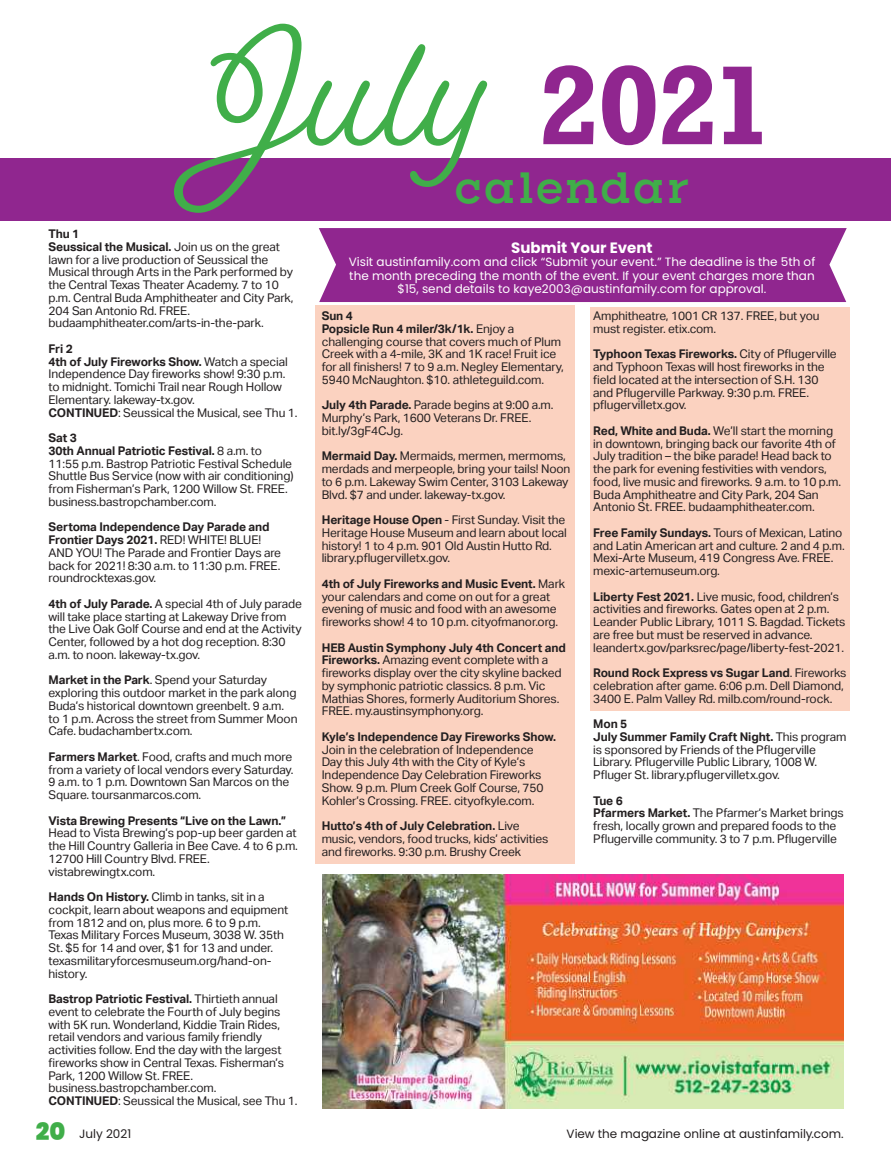
<style>
.page{position:relative;width:891px;height:1161px;background:#fff}
.page>*{position:absolute;margin:0;border:0;box-sizing:border-box;transform-origin:0 0}
.t1{font:153.9px "Fairwater Script";color:#40ae49}
.t2{font:700 114.15px "Rockwell";color:#90268f}
.t3{font:600 44.25px "Henderson Slab Basic";color:#40ae49}
.t4{font:700 15px "Poppins";color:#fff}
.t5{font:12px/12.8px "Aktiv Grotesk";letter-spacing:-.01em;color:#231f20}
.t6{font:12px/13.5px "Poppins";color:#fff;text-align:center}
.t7{font:700 12px "Aktiv Grotesk";letter-spacing:-.01em;color:#231f20}
.t8{font:12px "Poppins";color:#231f20}
.s1{font-weight:700}
.s2{font-weight:900;font-size:24px;color:#40ae49}
</style>
<div class="page">
<div style="left:590px;top:307px;width:259px;height:404px;background:#fbd2c0"></div>
<div style="left:316px;top:305px;width:259px;height:559px;background:#fbd2c0"></div>
<div style="left:0;top:158px;width:891px;height:63px;background:#90268f"></div>
<div style="left:319px;top:228px;width:528px;height:74px;background:#90268f"></div>
<img style="left:323px;top:875px;width:520px;height:234px">
<h1 class="t1" style="left:202px;top:1px;width:293px">July</h1>
<p class="t5" style="left:49px;top:228px;width:247px"><span class="s1">Thu 1<br>Seussical the Musical.</span> Join us on the great lawn for a live production of Seussical the Musical through Arts in the Park performed by the Central Texas Theater Academy. 7 to 10 p.m. Central Buda Amphitheater and City Park, 204 San Antonio Rd. FREE. budaamphitheater.com/arts-in-the-park.</p>
<p class="t5" style="left:49px;top:342px;width:250px"><span class="s1">Fri 2<br>4th of July Fireworks Show.</span> Watch a special Independence Day fireworks show! 9:30 p.m. to midnight. Tomichi Trail near Rough Hollow Elementary. lakeway-tx.gov.<br><span class="s1">CONTINUED</span>: Seussical the Musical, see Thu 1.</p>
<p class="t5" style="left:49px;top:432px;width:247px"><span class="s1">Sat 3<br>30th Annual Patriotic Festival.</span> 8 a.m. to 11:55 p.m. Bastrop Patriotic Festival Schedule Shuttle Bus Service (now with air conditioning) from Fisherman’s Park, 1200 Willow St. FREE. business.bastropchamber.com.</p>
<p class="t5" style="left:49px;top:521px;width:234px"><span class="s1">Sertoma Independence Day Parade and Frontier Days 2021.</span> RED! WHITE! BLUE!<br>AND YOU! The Parade and Frontier Days are back for 2021! 8:30 a.m. to 11:30 p.m. FREE. roundrocktexas.gov.</p>
<p class="t5" style="left:49px;top:597px;width:255px"><span class="s1">4th of July Parade.</span> A special 4th of July parade will take place starting at Lakeway Drive from the Live Oak Golf Course and end at the Activity Center, followed by a hot dog reception. 8:30 a.m. to noon. lakeway-tx.gov.</p>
<p class="t5" style="left:49px;top:674px;width:250px"><span class="s1">Market in the Park</span>. Spend your Saturday exploring this outdoor market in the park along Buda’s historical downtown greenbelt. 9 a.m. to 1 p.m. Across the street from Summer Moon Cafe. budachambertx.com.</p>
<p class="t5" style="left:49px;top:750px;width:246px"><span class="s1">Farmers Market</span>. Food, crafts and much more from a variety of local vendors every Saturday.<br>9 a.m. to 1 p.m. Downtown San Marcos on the Square. toursanmarcos.com.</p>
<p class="t7" style="left:49px;top:813px;width:239px">Vista Brewing Presents “Live on the Lawn.”</p>
<p class="t5" style="left:49px;top:827px;width:251px">Head to Vista Brewing’s pop-up beer garden at the Hill Country Galleria in Bee Cave. 4 to 6 p.m.<br>12700 Hill Country Blvd. FREE. vistabrewingtx.com.</p>
<p class="t5" style="left:49px;top:891px;width:241px"><span class="s1">Hands On History.</span> Climb in tanks, sit in a cockpit, learn about weapons and equipment from 1812 and on, plus more. 6 to 9 p.m.<br>Texas Military Forces Museum, 3038 W. 35th St. $5 for 14 and over, $1 for 13 and under. texasmilitaryforcesmuseum.org/hand-on&shy;history.</p>
<p class="t5" style="left:49px;top:993px;width:250px"><span class="s1">Bastrop Patriotic Festival.</span> Thirtieth annual event to celebrate the Fourth of July begins with 5K run. Wonderland, Kiddie Train Rides, retail vendors and various family friendly activities follow. End the day with the largest fireworks show in Central Texas. Fisherman’s Park, 1200 Willow St. FREE. business.bastropchamber.com.<br><span class="s1">CONTINUED</span>: Seussical the Musical, see Thu 1.</p>
<h2 class="t2" style="left:538px;top:37px;width:238px">2021</h2>
<h3 class="t3" style="left:453px;top:159px;width:237px">calendar</h3>
<p class="t4" style="left:511px;top:239px;width:143px">Submit Your Event</p>
<p class="t6" style="left:349px;top:255px;width:468px">Visit austinfamily.com and click “Submit your event.” The deadline is the 5th of the month preceding the month of the event. If your event charges more than $15, send details to kaye2003@austinfamily.com for approval.</p>
<p class="t5" style="left:593px;top:310px;width:228px">Amphitheatre, 1001 CR 137. FREE, but you must register. etix.com.</p>
<p class="t5" style="left:593px;top:348px;width:245px"><span class="s1">Typhoon Texas Fireworks.</span> City of Pflugerville and Typhoon Texas will host fireworks in the field located at the intersection of S.H. 130 and Pflugerville Parkway. 9:30 p.m. FREE. pflugervilletx.gov.</p>
<p class="t5" style="left:593px;top:424px;width:249px"><span class="s1">Red, White and Buda.</span> We’ll start the morning in downtown, bringing back our favorite 4th of July tradition – the bike parade! Head back to the park for evening festivities with vendors, food, live music and fireworks. 9 a.m. to 10 p.m.<br>Buda Amphitheatre and City Park, 204 San Antonio St. FREE. budaamphitheater.com.</p>
<p class="t5" style="left:593px;top:526px;width:253px"><span class="s1">Free Family Sundays.</span> Tours of Mexican, Latino and Latin American art and culture. 2 and 4 p.m.<br>Mexi-Arte Museum, 419 Congress Ave. FREE. mexic-artemuseum.org.</p>
<p class="t5" style="left:593px;top:590px;width:254px"><span class="s1">Liberty Fest 2021.</span> Live music, food, children’s activities and fireworks. Gates open at 2 p.m.<br>Leander Public Library, 1011 S. Bagdad. Tickets are free but must be reserved in advance. leandertx.gov/parksrec/page/liberty-fest-2021.</p>
<p class="t5" style="left:593px;top:667px;width:255px"><span class="s1">Round Rock Express vs Sugar Land</span>. Fireworks celebration after game. 6:06 p.m. Dell Diamond,<br>3400 E. Palm Valley Rd. milb.com/round-rock.</p>
<p class="t5" style="left:593px;top:718px;width:255px"><span class="s1">Mon 5<br>July Summer Family Craft Night.</span> This program is sponsored by Friends of the Pflugerville Library. Pflugerville Public Library, 1008 W.<br>Pfluger St. library.pflugervilletx.gov.</p>
<p class="t5" style="left:593px;top:794px;width:252px"><span class="s1">Tue 6<br>Pfarmers Market.</span> The Pfarmer’s Market brings fresh, locally grown and prepared foods to the Pflugerville community. 3 to 7 p.m. Pflugerville</p>
<p class="t5" style="left:322px;top:310px;width:244px"><span class="s1">Sun 4<br>Popsicle Run 4 miler/3k/1k.</span> Enjoy a challenging course that covers much of Plum Creek with a 4-mile, 3K and 1K race! Fruit ice for all finishers! 7 to 9 a.m. Negley Elementary, 5940 McNaughton. $10. athleteguild.com.</p>
<p class="t5" style="left:322px;top:399px;width:233px"><span class="s1">July 4th Parade.</span> Parade begins at 9:00 a.m.<br>Murphy’s Park, 1600 Veterans Dr. FREE. bit.ly/3gF4CJg.</p>
<p class="t5" style="left:322px;top:450px;width:250px"><span class="s1">Mermaid Day.</span> Mermaids, mermen, mermoms, merdads and merpeople, bring your tails! Noon to 6 p.m. Lakeway Swim Center, 3103 Lakeway Blvd. $7 and under. lakeway-tx.gov.</p>
<p class="t5" style="left:322px;top:514px;width:247px"><span class="s1">Heritage House Open</span> - First Sunday. Visit the Heritage House Museum and learn about local history! 1 to 4 p.m. 901 Old Austin Hutto Rd. library.pflugervilletx.gov.</p>
<p class="t5" style="left:322px;top:577px;width:245px"><span class="s1">4th of July Fireworks and Music Event.</span> Mark your calendars and come on out for a great evening of music and food with an awesome fireworks show! 4 to 10 p.m. cityofmanor.org.</p>
<p class="t5" style="left:322px;top:641px;width:246px"><span class="s1">HEB Austin Symphony July 4th Concert and Fireworks.</span> Amazing event complete with a fireworks display over the city skyline backed by symphonic patriotic classics. 8 p.m. Vic Mathias Shores, formerly Auditorium Shores.<br>FREE. my.austinsymphony.org.</p>
<p class="t7" style="left:322px;top:730px;width:236px">Kyle’s Independence Day Fireworks Show.</p>
<p class="t5" style="left:322px;top:743px;width:223px">Join in the celebration of Independence Day this July 4th with the City of Kyle’s Independence Day Celebration Fireworks Show. 9 p.m. Plum Creek Golf Course, 750<br>Kohler’s Crossing. FREE. cityofkyle.com.</p>
<p class="t5" style="left:322px;top:820px;width:228px"><span class="s1">Hutto’s 4th of July Celebration.</span> Live music, vendors, food trucks, kids’ activities and fireworks. 9:30 p.m. Brushy Creek</p>
<p class="t8" style="left:36px;top:1126px;width:97px"><span class="s2">20</span> July 2021</p>
<p class="t8" style="left:567px;top:1126px;width:279px">View the magazine online at austinfamily.com.</p>
</div>
